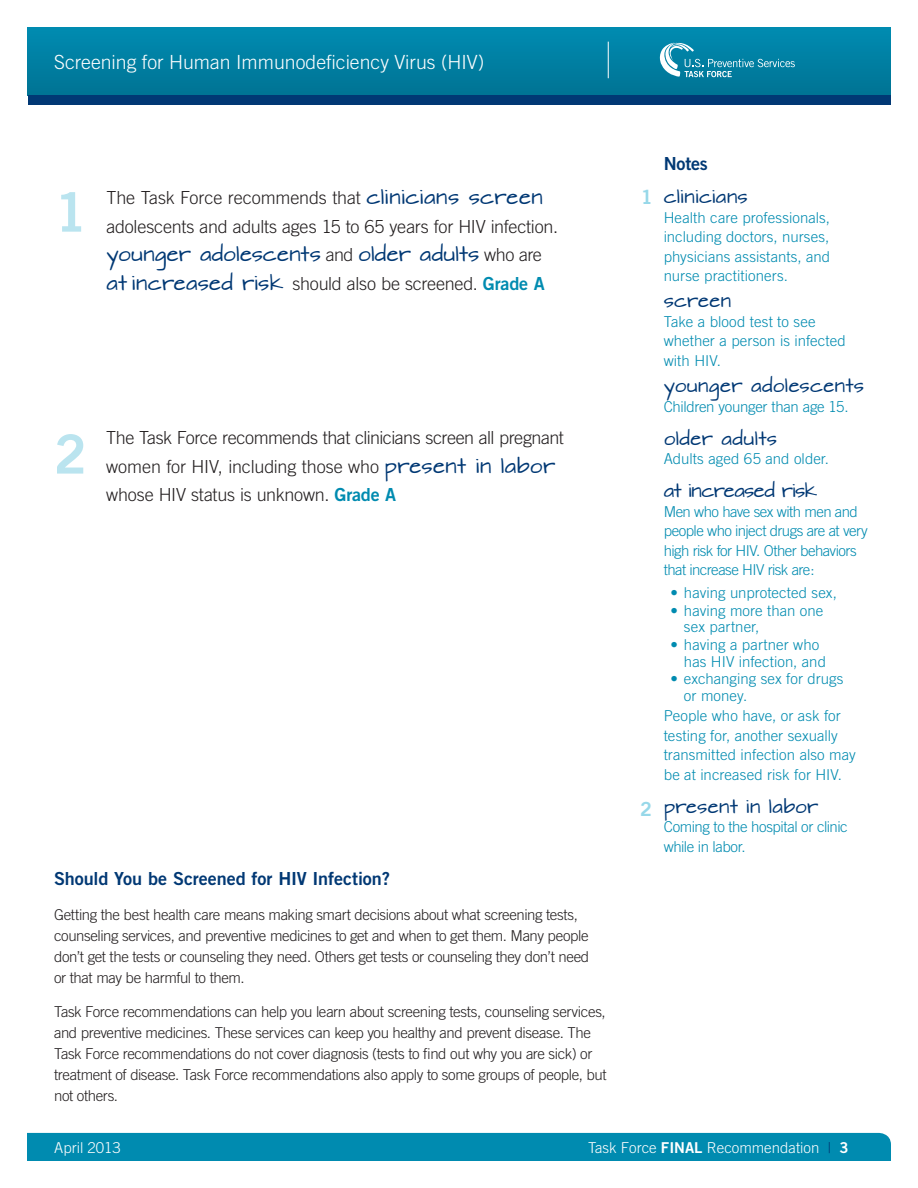
<style>
.page{position:relative;width:918px;height:1188px;background:#fff}
.page>*{position:absolute;margin:0;border:0;box-sizing:border-box;transform-origin:0 0}
.t1{font:54px "Trade Gothic Bold Two";color:#bae4ef}
.t2{font:300 19.5px "Trade Gothic";color:#fff}
.t3{font:19.5px "Trade Gothic Bold Two";color:#97d8e9}
.t4{font:300 18px/28.5px "Trade Gothic";letter-spacing:-.015em;color:#231f20}
.t5{font:18px "Trade Gothic Bold Two";letter-spacing:-.005em;color:#013874}
.t6{font:16.5px "Architects Daughter";letter-spacing:.01em;color:#013874}
.t7{font:16.5px "Architects Daughter";letter-spacing:-.04em;color:#013874}
.t8{font:16.5px "Architects Daughter";letter-spacing:.03em;color:#013874}
.t9{font:16.5px "Architects Daughter";letter-spacing:.035em;color:#013874}
.t10{font:300 15px/21px "Trade Gothic";letter-spacing:-.025em;color:#231f20}
.t11{font:300 15px/19.5px "Trade Gothic";color:#008bb0}
.t12{font:300 15px/19.5px "Trade Gothic";letter-spacing:-.035em;color:#008bb0}
.t13{font:300 15px/19.5px "Trade Gothic";letter-spacing:-.025em;color:#008bb0}
.t14{font:300 15px "Trade Gothic";color:#fff}
.t15{font:300 15px "Trade Gothic";letter-spacing:-.02em;color:#008bb0}
.s1{font-family:"Architects Daughter";font-weight:400;color:#013874}
.s2{font-family:"Trade Gothic Bold Two";font-weight:400;color:#008bb0}
.s3{font-family:"Trade Gothic Bold Two";font-weight:400}
.s4{color:#013874}
</style>
<div class="page">
<div style="left:28px;top:27px;width:862px;height:68px;background:linear-gradient(to bottom,#008cb1,#007494)"></div>
<div style="left:28px;top:95px;width:862px;height:10px;background:#013874"></div>
<svg style="left:658px;top:43px;width:137px;height:34px;background:#2893b1"></svg>
<hr style="left:608px;top:42px;width:1px;height:36px;background:#fff">
<div style="left:27px;top:1133px;width:864px;height:28px;background:#008bb0"></div>
<h2 class="t2" style="left:54px;top:51px;width:432px">Screening for Human Immunodeficiency Virus (HIV)</h2>
<p class="t1" style="left:54px;top:179px;width:34px">1</p>
<p class="t4" style="left:106px;top:184px;width:453px">The Task Force recommends that <span class="s1">clinicians screen </span>adolescents and adults ages 15 to 65 years for HIV infection. <span class="s1">younger adolescents</span> and <span class="s1">older adults</span> who are <span class="s1">at increased risk</span> should also be screened. <span class="s2">Grade A</span></p>
<p class="t1" style="left:54px;top:421px;width:34px">2</p>
<p class="t4" style="left:106px;top:424px;width:459px">The Task Force recommends that clinicians screen all pregnant women for HIV, including those who <span class="s1">present in labor </span>whose HIV status is unknown. <span class="s2">Grade A</span></p>
<h1 class="t5" style="left:54px;top:868px;width:337px">Should You be Screened for HIV Infection?</h1>
<p class="t10" style="left:54px;top:904px;width:537px">Getting the best health care means making smart decisions about what screening tests, counseling services, and preventive medicines to get and when to get them. Many people don’t get the tests or counseling they need. Others get tests or counseling they don’t need or that may be harmful to them.</p>
<p class="t10" style="left:54px;top:1001px;width:554px">Task Force recommendations can help you learn about screening tests, counseling services, and preventive medicines. These services can keep you healthy and prevent disease. The Task Force recommendations do not cover diagnosis (tests to find out why you are sick) or treatment of disease. Task Force recommendations also apply to some groups of people, but not others.</p>
<h2 class="t3" style="left:641px;top:185px;width:13px">1</h2>
<h2 class="t3" style="left:640px;top:796px;width:13px">2</h2>
<p class="t5" style="left:664px;top:153px;width:46px">Notes</p>
<p class="t9" style="left:664px;top:188px;width:86px">clinicians</p>
<p class="t11" style="left:664px;top:207px;width:168px;text-align:justify">Health care professionals, including doctors, nurses, physicians assistants, and nurse practitioners.</p>
<p class="t6" style="left:664px;top:292px;width:69px">screen</p>
<p class="t11" style="left:664px;top:312px;width:184px">Take a blood test to see whether a person is infected with HIV.</p>
<p class="t6" style="left:664px;top:377px;width:202px">younger adolescents</p>
<p class="t15" style="left:664px;top:397px;width:186px">Children younger than age 15.</p>
<p class="t8" style="left:664px;top:429px;width:115px">older adults</p>
<p class="t11" style="left:664px;top:449px;width:167px">Adults aged 65 and older.</p>
<p class="t7" style="left:664px;top:482px;width:155px">at increased risk</p>
<p class="t12" style="left:664px;top:501px;width:205px">Men who have sex with men and people who inject drugs are at very high risk for HIV. Other behaviors that increase HIV risk are:</p>
<p class="t11" style="left:670px;top:583px;width:168px">• having unprotected sex,</p>
<p class="t11" style="left:684px;top:602px;width:141px;line-height:16.5px;text-indent:-14px">• having more than one sex partner,</p>
<p class="t11" style="left:684px;top:636px;width:144px;line-height:16.5px;text-indent:-14px">• having a partner who has HIV infection, and</p>
<p class="t11" style="left:684px;top:670px;width:161px;line-height:16.5px;text-indent:-14px">• exchanging sex for drugs or money.</p>
<p class="t11" style="left:664px;top:706px;width:194px">People who have, or ask for testing for, another sexually transmitted infection also may be at increased risk for HIV.</p>
<p class="t6" style="left:664px;top:797px;width:156px">present in labor</p>
<p class="t13" style="left:664px;top:817px;width:186px">Coming to the hospital or clinic while in labor.</p>
<p class="t14" style="left:54px;top:1138px;width:68px">April 2013</p>
<p class="t14" style="left:588px;top:1138px;width:262px">Task Force <span class="s3">FINAL</span> Recommendation <span class="s4">|</span> <span class="s3">3</span></p>
</div>
